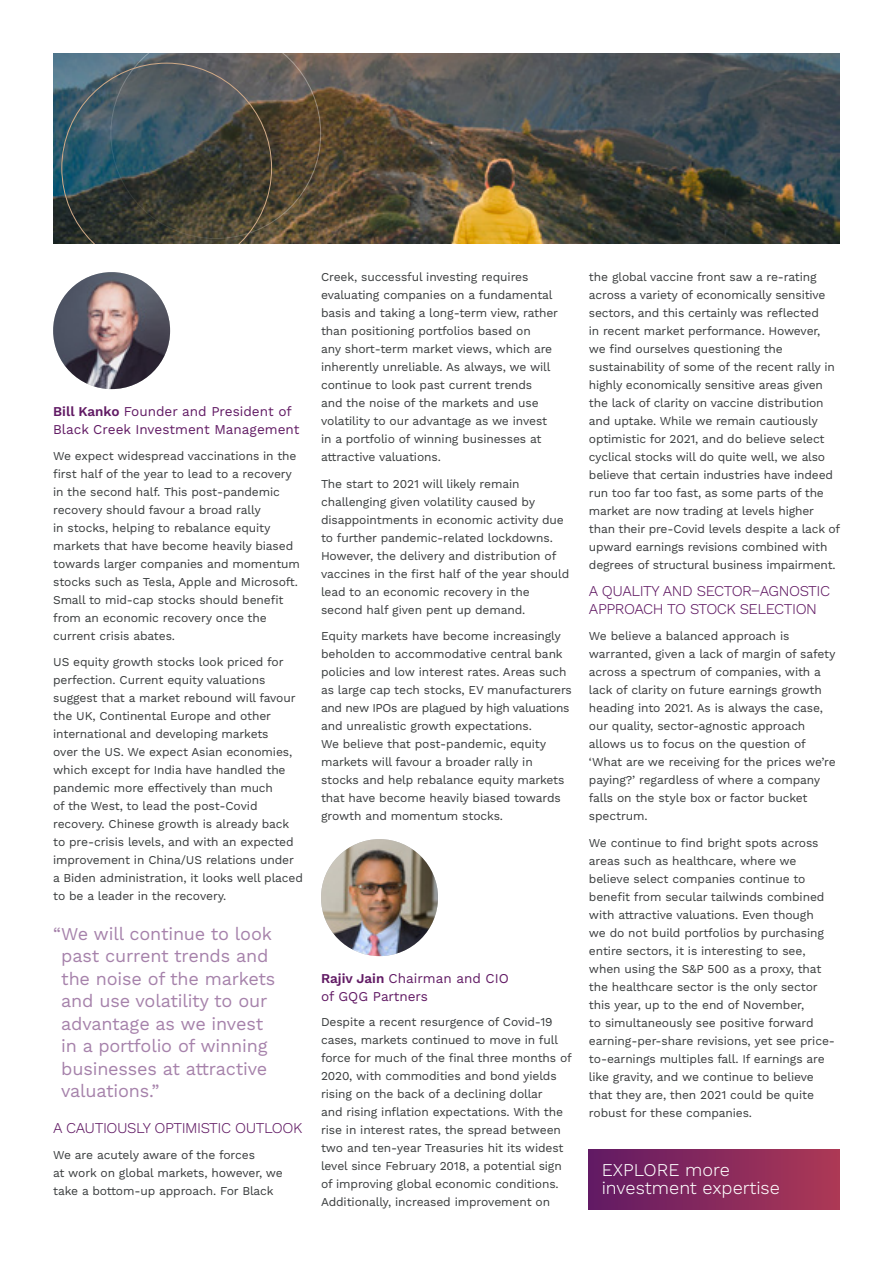
<style>
.page{position:relative;width:893px;height:1263px;background:#fff}
.page>*{position:absolute;margin:0;border:0;box-sizing:border-box;transform-origin:0 0}
.t1{font:18px/22.5px "Work Sans";letter-spacing:-.01em;color:#a682ab}
.t2{font:300 18px/18px "Work Sans";color:#fff}
.t3{font:300 15px/18px "Work Sans";letter-spacing:-.03em;color:#611a64}
.t4{font:13.5px/18px "Work Sans";color:#611a64}
.t5{font:12px/18px "Work Sans";letter-spacing:-.01em;color:#373a3b}
.s1{font-weight:600}
</style>
<div class="page">
<img style="left:53px;top:53px;width:787px;height:191px">
<svg style="left:61px;top:53px;width:260px;height:191px"></svg>
<img style="left:53px;top:272px;width:117px;height:117px;border-radius:58px">
<img style="left:321px;top:839px;width:117px;height:117px;border-radius:58px">
<div style="left:589px;top:1149px;width:251px;height:61px;background:linear-gradient(to right,#611a64,#ad3955)"></div>
<p class="t4" style="left:53px;top:403px;width:248px"><span class="s1">Bill Kanko</span> Founder and President of<br>Black Creek Investment Management</p>
<p class="t5" style="left:53px;top:447px;width:248px">We expect widespread vaccinations in the first half of the year to lead to a recovery in the second half. This post-pandemic recovery should favour a broad rally<br>in stocks, helping to rebalance equity markets that have become heavily biased towards larger companies and momentum stocks such as Tesla, Apple and Microsoft.<br>Small to mid-cap stocks should benefit from an economic recovery once the current crisis abates.</p>
<p class="t5" style="left:53px;top:654px;width:251px">US equity growth stocks look priced for perfection. Current equity valuations suggest that a market rebound will favour the UK, Continental Europe and other international and developing markets<br>over the US. We expect Asian economies, which except for India have handled the pandemic more effectively than much<br>of the West, to lead the post-Covid recovery. Chinese growth is already back to pre-crisis levels, and with an expected improvement in China/US relations under a Biden administration, it looks well placed to be a leader in the recovery.</p>
<h1 class="t1" style="left:61px;top:923px;width:216px;text-indent:-8px">“We will continue to look past current trends and the noise of the markets and use volatility to our advantage as we invest in a portfolio of winning businesses at attractive valuations.”</h1>
<p class="t3" style="left:53px;top:1119px;width:251px">A CAUTIOUSLY OPTIMISTIC OUTLOOK</p>
<p class="t5" style="left:53px;top:1146px;width:231px">We are acutely aware of the forces<br>at work on global markets, however, we take a bottom-up approach. For Black</p>
<p class="t5" style="left:321px;top:269px;width:239px">Creek, successful investing requires evaluating companies on a fundamental basis and taking a long-term view, rather than positioning portfolios based on<br>any short-term market views, which are inherently unreliable. As always, we will continue to look past current trends<br>and the noise of the markets and use volatility to our advantage as we invest in a portfolio of winning businesses at attractive valuations.</p>
<p class="t5" style="left:321px;top:475px;width:250px">The start to 2021 will likely remain challenging given volatility caused by disappointments in economic activity due to further pandemic-related lockdowns.<br>However, the delivery and distribution of vaccines in the first half of the year should lead to an economic recovery in the second half given pent up demand.</p>
<p class="t5" style="left:321px;top:628px;width:252px">Equity markets have become increasingly beholden to accommodative central bank policies and low interest rates. Areas such as large cap tech stocks, EV manufacturers and new IPOs are plagued by high valuations and unrealistic growth expectations.<br>We believe that post-pandemic, equity markets will favour a broader rally in stocks and help rebalance equity markets that have become heavily biased towards growth and momentum stocks.</p>
<p class="t4" style="left:321px;top:970px;width:189px"><span class="s1">Rajiv Jain</span> Chairman and CIO of GQG Partners</p>
<p class="t5" style="left:321px;top:1013px;width:252px">Despite a recent resurgence of Covid-19 cases, markets continued to move in full force for much of the final three months of 2020, with commodities and bond yields rising on the back of a declining dollar<br>and rising inflation expectations. With the rise in interest rates, the spread between two and ten-year Treasuries hit its widest level since February 2018, a potential sign of improving global economic conditions.<br>Additionally, increased improvement on</p>
<p class="t5" style="left:589px;top:269px;width:253px">the global vaccine front saw a re-rating across a variety of economically sensitive sectors, and this certainly was reflected<br>in recent market performance. However,<br>we find ourselves questioning the sustainability of some of the recent rally in highly economically sensitive areas given the lack of clarity on vaccine distribution and uptake. While we remain cautiously optimistic for 2021, and do believe select cyclical stocks will do quite well, we also believe that certain industries have indeed run too far too fast, as some parts of the market are now trading at levels higher than their pre-Covid levels despite a lack of upward earnings revisions combined with degrees of structural business impairment.</p>
<p class="t3" style="left:589px;top:582px;width:243px">A QUALITY AND SECTOR–AGNOSTIC<br>APPROACH TO STOCK SELECTION</p>
<p class="t5" style="left:589px;top:628px;width:248px">We believe a balanced approach is warranted, given a lack of margin of safety across a spectrum of companies, with a lack of clarity on future earnings growth heading into 2021. As is always the case, our quality, sector-agnostic approach allows us to focus on the question of ‘What are we receiving for the prices we’re paying?’ regardless of where a company falls on the style box or factor bucket spectrum.</p>
<p class="t5" style="left:589px;top:834px;width:248px">We continue to find bright spots across areas such as healthcare, where we believe select companies continue to benefit from secular tailwinds combined with attractive valuations. Even though<br>we do not build portfolios by purchasing entire sectors, it is interesting to see, when using the S&amp;P 500 as a proxy, that the healthcare sector is the only sector this year, up to the end of November,<br>to simultaneously see positive forward earning-per-share revisions, yet see price&shy;to-earnings multiples fall. If earnings are like gravity, and we continue to believe that they are, then 2021 could be quite robust for these companies.</p>
<h1 class="t2" style="left:602px;top:1162px;width:180px">EXPLORE more investment expertise</h1>
</div>
